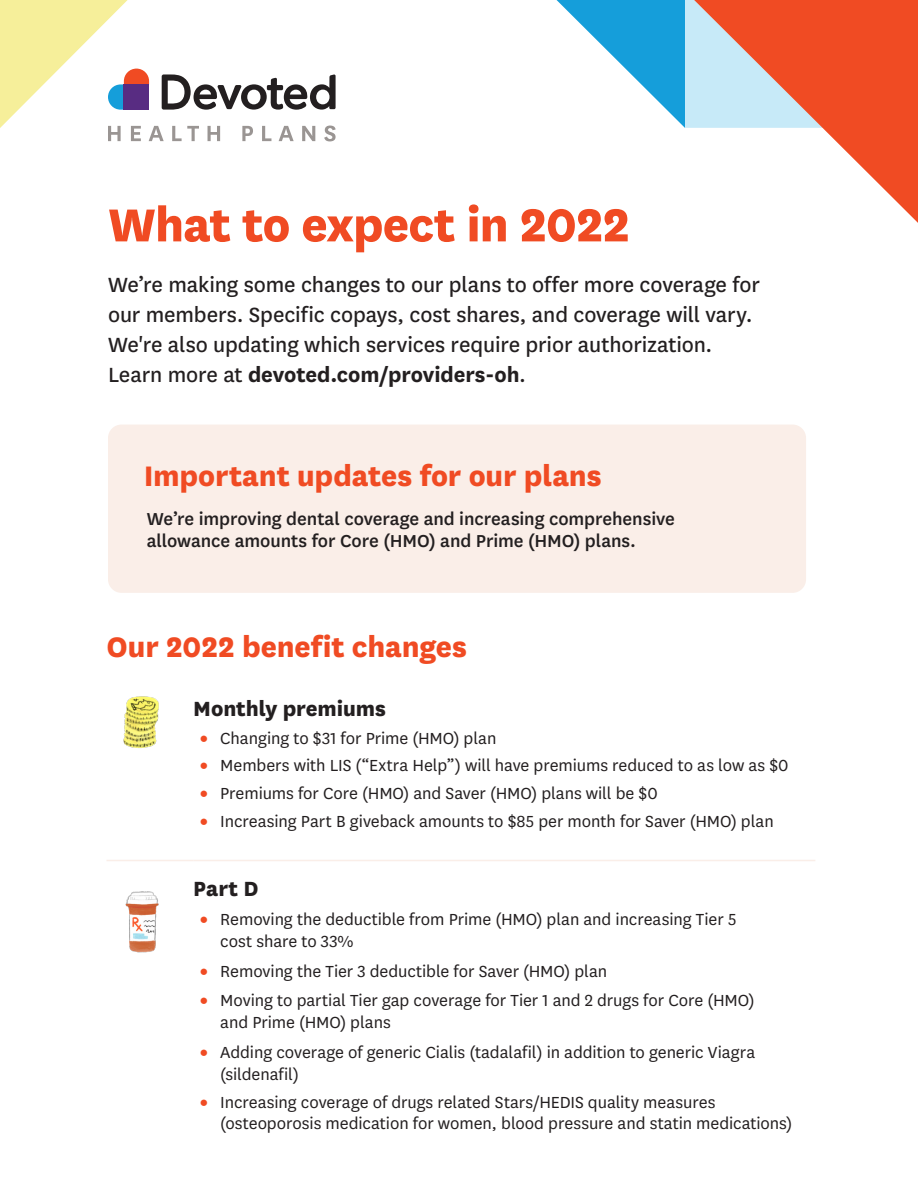
<style>
.page{position:relative;width:918px;height:1188px;background:#fff}
.page>*{position:absolute;margin:0;border:0;box-sizing:border-box;transform-origin:0 0}
.t1{font:800 54px "National";letter-spacing:-.02em;color:#f04b23}
.Medium_Paragraph{font:800 33px "National";letter-spacing:-.005em;color:#f04b23}
.t2{font:24px/30px "National";letter-spacing:-.005em;color:#231f20}
.Medium_Paragraph-2{font:800 24px "National";letter-spacing:-.005em;color:#231f20}
.t3{font:500 20.25px/22.5px "National";letter-spacing:-.005em;color:#231f20}
.t4{font:18.75px/22.5px "National";letter-spacing:-.005em;color:#231f20}
.s1{font-weight:700}
.s2{font-weight:900;color:#f04b23}
</style>
<div class="page">
<hr style="left:106px;top:860px;width:87px;height:1px;background:#faeee8">
<hr style="left:193px;top:860px;width:622px;height:1px;background:#faeee8">
<img style="left:123px;top:696px;width:36px;height:52px">
<img style="left:125px;top:891px;width:34px;height:62px">
<svg style="left:557px;top:0;width:137px;height:128px"></svg>
<svg style="left:694px;top:0;width:224px;height:223px"></svg>
<svg style="left:0;top:0;width:336px;height:141px"></svg>
<div style="left:108px;top:425px;width:698px;height:168px;background:#faeee8;border-radius:14px"></div>
<h1 class="t1" style="left:108px;top:186px;width:523px">What to expect in 2022</h1>
<p class="t2" style="left:108px;top:268px;width:653px">We’re making some changes to our plans to offer more coverage for our members. Specific copays, cost shares, and coverage will vary.<br>We're also updating which services require prior authorization.<br>Learn more at <span class="s1">devoted.com/providers-oh</span>.</p>
<p class="Medium_Paragraph" style="left:144px;top:452px;width:460px">Important updates for our plans</p>
<p class="t3" style="left:147px;top:506px;width:530px">We’re improving dental coverage and increasing comprehensive allowance amounts for Core (HMO) and Prime (HMO) plans.</p>
<p class="Medium_Paragraph" style="left:106px;top:623px;width:362px">Our 2022 benefit changes</p>
<p class="Medium_Paragraph-2" style="left:193px;top:691px;width:194px">Monthly premiums</p>
<p class="t4" style="left:200px;top:726px;width:298px"><span class="s2">•</span> Changing to $31 for Prime (HMO) plan</p>
<p class="t4" style="left:200px;top:753px;width:590px"><span class="s2">•</span> Members with LIS (“Extra Help”) will have premiums reduced to as low as $0</p>
<p class="t4" style="left:200px;top:781px;width:459px"><span class="s2">•</span> Premiums for Core (HMO) and Saver (HMO) plans will be $0</p>
<p class="t4" style="left:200px;top:809px;width:575px"><span class="s2">•</span> Increasing Part B giveback amounts to $85 per month for Saver (HMO) plan</p>
<p class="Medium_Paragraph-2" style="left:193px;top:871px;width:67px">Part D</p>
<p class="t4" style="left:220px;top:907px;width:518px;text-indent:-20px"><span class="s2">•</span> Removing the deductible from Prime (HMO) plan and increasing Tier 5 cost share to 33%</p>
<p class="t4" style="left:200px;top:959px;width:409px"><span class="s2">•</span> Removing the Tier 3 deductible for Saver (HMO) plan</p>
<p class="t4" style="left:220px;top:988px;width:536px;text-indent:-20px"><span class="s2">•</span> Moving to partial Tier gap coverage for Tier 1 and 2 drugs for Core (HMO) and Prime (HMO) plans</p>
<p class="t4" style="left:220px;top:1040px;width:536px;text-indent:-20px"><span class="s2">•</span> Adding coverage of generic Cialis (tadalafil) in addition to generic Viagra (sildenafil)</p>
<p class="t4" style="left:220px;top:1091px;width:573px;line-height:21px;text-indent:-20px"><span class="s2">•</span> Increasing coverage of drugs related Stars/HEDIS quality measures (osteoporosis medication for women, blood pressure and statin medications)</p>
</div>
